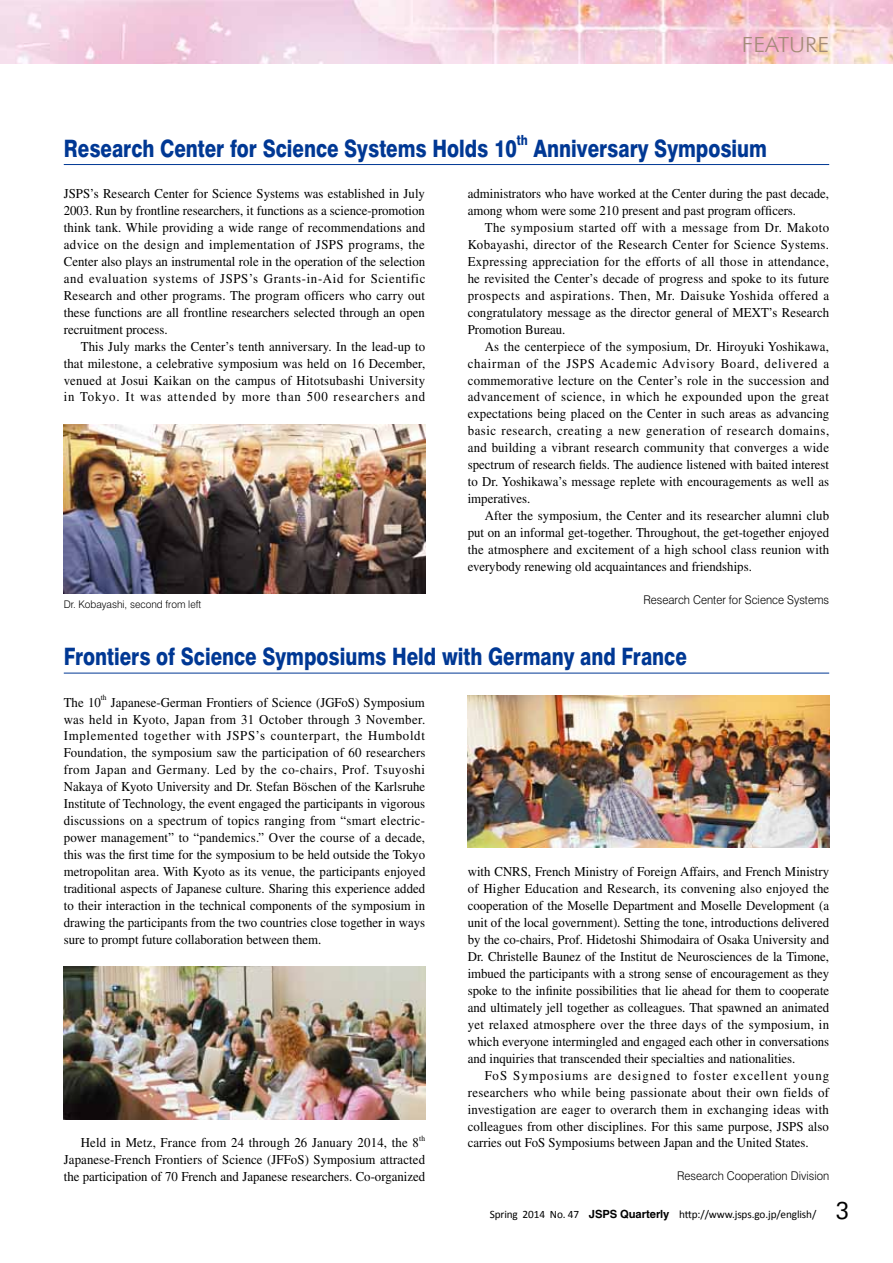
<style>
.page{position:relative;width:893px;height:1263px;background:#fff}
.page>*{position:absolute;margin:0;border:0;box-sizing:border-box;transform-origin:0 0}
.t1{font:800 24px "Swiss 721 BT";color:#003894;scale:.8 1}
.t2{font:300 21px "Futura BT";color:#a48b78;scale:1.1 1}
.t3{font:800 13.95px "Swiss 721 BT";color:#003894;scale:.8 1}
.t4{font:13.5px/17px "Times";color:#000;text-align:justify;scale:.95 1}
.t5{font:300 12px "Swiss 721 BT";color:#000;scale:.95 1}
.t6{font:11.25px "Calibri";letter-spacing:-.01em;color:#000}
.t7{font:300 10.5px "Swiss 721 BT";color:#000}
.t8{font:7.8px "Times";color:#000;scale:.95 1}
.s1{font-family:"Helvetica";font-weight:700}
.s2{font-family:"Futura BT";font-size:24px}
</style>
<div class="page">
<img style="left:0;top:0;width:893px;height:64px">
<hr style="left:64px;top:164px;width:765px;height:1px;background:#003894">
<hr style="left:64px;top:673px;width:765px;height:1px;background:#003894">
<img style="left:64px;top:966px;width:361px;height:153px">
<img style="left:468px;top:695px;width:361px;height:153px">
<img style="left:64px;top:424px;width:361px;height:169px">
<h2 class="t2" style="left:742px;top:32px;width:81px">FEATURE</h2>
<h1 class="t1" style="left:64px;top:133px;width:568px">Research Center for Science Systems Holds 10</h1>
<p class="t3" style="left:517px;top:131px;width:15px">th</p>
<h1 class="t1" style="left:534px;top:133px;width:293px">Anniversary Symposium</h1>
<p class="t4" style="left:64px;top:185px;width:382px">JSPS’s Research Center for Science Systems was established in July 2003. Run by frontline researchers, it functions as a science-promotion think tank. While providing a wide range of recommendations and advice on the design and implementation of JSPS programs, the Center also plays an instrumental role in the operation of the selection and evaluation systems of JSPS’s Grants-in-Aid for Scientific Research and other programs. The program officers who carry out these functions are all frontline researchers selected through an open recruitment process.</p>
<p class="t4" style="left:64px;top:337px;width:382px;text-indent:17px">This July marks the Center’s tenth anniversary. In the lead-up to that milestone, a celebrative symposium was held on 16 December, venued at Josui Kaikan on the campus of Hitotsubashi University in Tokyo. It was attended by more than 500 researchers and</p>
<p class="t7" style="left:64px;top:598px;width:139px">Dr. Kobayashi, second from left</p>
<p class="t4" style="left:468px;top:185px;width:382px">administrators who have worked at the Center during the past decade, among whom were some 210 present and past program officers.</p>
<p class="t4" style="left:468px;top:219px;width:382px;text-indent:17px">The symposium started off with a message from Dr. Makoto Kobayashi, director of the Research Center for Science Systems.<br>Expressing appreciation for the efforts of all those in attendance, he revisited the Center’s decade of progress and spoke to its future prospects and aspirations. Then, Mr. Daisuke Yoshida offered a congratulatory message as the director general of MEXT’s Research Promotion Bureau.</p>
<p class="t4" style="left:468px;top:337px;width:382px;text-indent:17px">As the centerpiece of the symposium, Dr. Hiroyuki Yoshikawa, chairman of the JSPS Academic Advisory Board, delivered a commemorative lecture on the Center’s role in the succession and advancement of science, in which he expounded upon the great expectations being placed on the Center in such areas as advancing basic research, creating a new generation of research domains, and building a vibrant research community that converges a wide spectrum of research fields. The audience listened with baited interest to Dr. Yoshikawa’s message replete with encouragements as well as imperatives.</p>
<p class="t4" style="left:468px;top:507px;width:382px;text-indent:17px">After the symposium, the Center and its researcher alumni club put on an informal get-together. Throughout, the get-together enjoyed the atmosphere and excitement of a high school class reunion with everybody renewing old acquaintances and friendships.</p>
<p class="t5" style="left:643px;top:592px;width:197px">Research Center for Science Systems</p>
<h1 class="t1" style="left:64px;top:642px;width:780px">Frontiers of Science Symposiums Held with Germany and France</h1>
<p class="t4" style="left:64px;top:693px;width:40px">The 10</p>
<p class="t8" style="left:101px;top:693px;width:8px">th</p>
<p class="t4" style="left:64px;top:693px;width:382px;text-indent:47px">Japanese-German Frontiers of Science (JGFoS) Symposium was held in Kyoto, Japan from 31 October through 3 November.<br>Implemented together with JSPS’s counterpart, the Humboldt Foundation, the symposium saw the participation of 60 researchers from Japan and Germany. Led by the co-chairs, Prof. Tsuyoshi Nakaya of Kyoto University and Dr. Stefan Böschen of the Karlsruhe Institute of Technology, the event engaged the participants in vigorous discussions on a spectrum of topics ranging from “smart electric&shy;power management” to “pandemics.” Over the course of a decade, this was the first time for the symposium to be held outside the Tokyo metropolitan area. With Kyoto as its venue, the participants enjoyed traditional aspects of Japanese culture. Sharing this experience added to their interaction in the technical components of the symposium in drawing the participants from the two countries close together in ways sure to prompt future collaboration between them.</p>
<p class="t4" style="left:81px;top:1134px;width:357px">Held in Metz, France from 24 through 26 January 2014, the 8</p>
<p class="t8" style="left:419px;top:1134px;width:8px">th</p>
<p class="t4" style="left:64px;top:1151px;width:382px">Japanese-French Frontiers of Science (JFFoS) Symposium attracted the participation of 70 French and Japanese researchers. Co-organized</p>
<p class="t4" style="left:468px;top:863px;width:382px">with CNRS, French Ministry of Foreign Affairs, and French Ministry of Higher Education and Research, its convening also enjoyed the cooperation of the Moselle Department and Moselle Development (a unit of the local government). Setting the tone, introductions delivered by the co-chairs, Prof. Hidetoshi Shimodaira of Osaka University and Dr. Christelle Baunez of the Institut de Neurosciences de la Timone, imbued the participants with a strong sense of encouragement as they spoke to the infinite possibilities that lie ahead for them to cooperate and ultimately jell together as colleagues. That spawned an animated yet relaxed atmosphere over the three days of the symposium, in which everyone intermingled and engaged each other in conversations and inquiries that transcended their specialties and nationalities.</p>
<p class="t4" style="left:468px;top:1066px;width:382px;text-indent:17px">FoS Symposiums are designed to foster excellent young researchers who while being passionate about their own fields of investigation are eager to overarch them in exchanging ideas with colleagues from other disciplines. For this same purpose, JSPS also carries out FoS Symposiums between Japan and the United States.</p>
<p class="t5" style="left:677px;top:1169px;width:162px">Research Cooperation Division</p>
<p class="t6" style="left:490px;top:1207px;width:362px">Spring 2014 No. 47 <span class="s1">JSPS Quarterly</span> http://www.jsps.go.jp/english/ <span class="s2">3</span></p>
</div>
